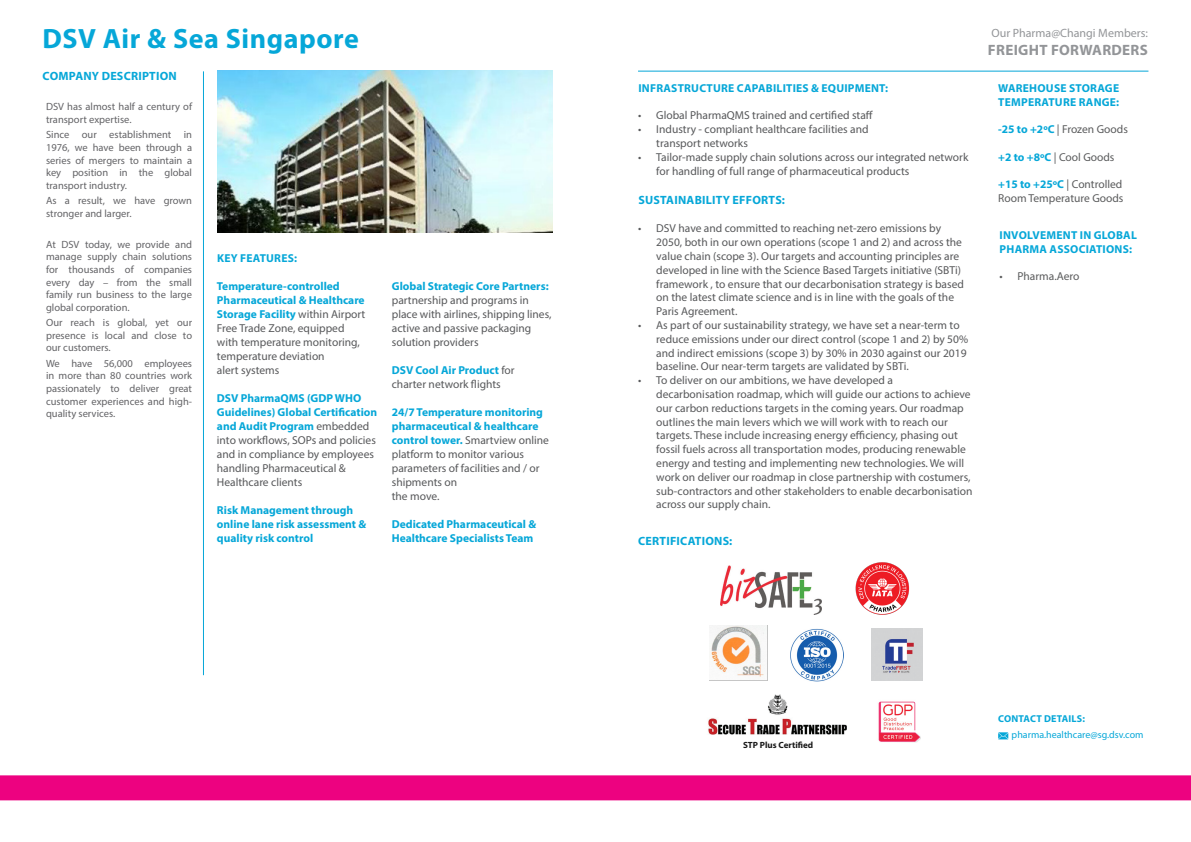
<style>
.page{position:relative;width:1191px;height:842px;background:#fff}
.page>*{position:absolute;margin:0;border:0;box-sizing:border-box;transform-origin:0 0}
.t1{font:700 28px "Myriad Pro";letter-spacing:.02em;color:#06a7d8}
.t2{font:700 15px "Myriad Pro";letter-spacing:.02em;color:#939598}
.t3{font:700 12px "Myriad Pro";letter-spacing:.02em;color:#06a7d8}
.t4{font:12px "Myriad Pro";color:#939598}
.t5{font:11.5px/13.8px "Myriad Pro";color:#57585a}
.t6{font:700 11.5px/14px "Myriad Pro";color:#06a7d8}
.t7{font:700 11.5px/13.8px "Myriad Pro";letter-spacing:.02em;color:#06a7d8}
.t8{font:11.5px/13.8px "Myriad Pro";color:#5a5b5c}
.t9{font:10.5px/12.6px "Myriad Pro";color:#636366;text-align:justify}
.t10{font:10px "Myriad Pro";color:#06a7d8}
.t11{font:700 10px "Myriad Pro";letter-spacing:.02em;color:#06a7d8}
.t12{font:700 9px "Myriad Pro";color:#191919}
.s1{font-weight:700;color:#06a7d8}
.s2{font-weight:400;color:#57585a}
</style>
<div class="page">
<div style="left:0;top:775px;width:1191px;height:25px;background:#ed0280"></div>
<hr style="left:203px;top:71px;width:1px;height:604px;background:#06a7d8">
<svg style="left:998px;top:732px;width:10px;height:7px"></svg>
<hr style="left:638px;top:71px;width:510px;height:1px;background:#06a7d8">
<img style="left:790px;top:628px;width:53px;height:54px">
<img style="left:878px;top:701px;width:42px;height:42px">
<img style="left:720px;top:566px;width:101px;height:48px">
<img style="left:708px;top:694px;width:139px;height:41px">
<img style="left:217px;top:71px;width:336px;height:161px">
<img style="left:709px;top:625px;width:58px;height:56px">
<img style="left:855px;top:562px;width:55px;height:53px">
<img style="left:871px;top:629px;width:51px;height:51px">
<p class="t1" style="left:43px;top:21px;width:318px">DSV Air &amp; Sea Singapore</p>
<p class="t3" style="left:43px;top:68px;width:136px">COMPANY DESCRIPTION</p>
<p class="t9" style="left:46px;top:100px;width:147px">DSV has almost half a century of transport expertise.</p>
<p class="t9" style="left:46px;top:128px;width:148px">Since our establishment in 1976, we have been through a series of mergers to maintain a key position in the global transport industry.</p>
<p class="t9" style="left:46px;top:194px;width:147px">As a result, we have grown stronger and larger.</p>
<p class="t9" style="left:46px;top:238px;width:147px">At DSV today, we provide and manage supply chain solutions for thousands of companies every day – from the small family run business to the large global corporation.</p>
<p class="t9" style="left:46px;top:316px;width:147px">Our reach is global, yet our presence is local and close to our customers.</p>
<p class="t9" style="left:46px;top:357px;width:148px">We have 56,000 employees in more than 80 countries work passionately to deliver great customer experiences and high&shy;quality services.</p>
<p class="t7" style="left:217px;top:251px;width:81px">KEY FEATURES:</p>
<p class="t5" style="left:217px;top:279px;width:150px"><span class="s1">Temperature-controlled<br>Pharmaceutical &amp; Healthcare<br>Storage Facility</span> within Airport<br>Free Trade Zone, equipped with temperature monitoring, temperature deviation</p>
<p class="t5" style="left:217px;top:363px;width:64px">alert systems</p>
<p class="t5" style="left:217px;top:391px;width:162px"><span class="s1">DSV PharmaQMS (GDP WHO<br>Guidelines) Global Certification and Audit Program</span> embedded into workflows, SOPs and policies and in compliance by employees handling Pharmaceutical &amp;<br>Healthcare clients</p>
<p class="t6" style="left:217px;top:503px;width:151px">Risk Management through online lane risk assessment &amp; quality risk control</p>
<p class="t5" style="left:392px;top:279px;width:161px"><span class="s1">Global Strategic Core Partners: </span>partnership and programs in place with airlines, shipping lines, active and passive packaging solution providers</p>
<p class="t6" style="left:392px;top:363px;width:124px">DSV Cool Air Product <span class="s2">for</span></p>
<p class="t5" style="left:392px;top:377px;width:110px">charter network flights</p>
<p class="t5" style="left:392px;top:405px;width:159px"><span class="s1">24/7 Temperature monitoring pharmaceutical &amp; healthcare control tower.</span> Smartview online platform to monitor various parameters of facilities and / or shipments on</p>
<p class="t5" style="left:392px;top:489px;width:49px">the move.</p>
<p class="t6" style="left:392px;top:517px;width:146px">Dedicated Pharmaceutical &amp;<br>Healthcare Specialists Team</p>
<p class="t7" style="left:638px;top:81px;width:251px">INFRASTRUCTURE CAPABILITIES &amp; EQUIPMENT:</p>
<p class="t5" style="left:638px;top:108px;width:236px">• Global PharmaQMS trained and certified staff</p>
<p class="t5" style="left:656px;top:122px;width:214px;text-indent:-18px">• Industry - compliant healthcare facilities and transport networks</p>
<p class="t5" style="left:656px;top:150px;width:314px;text-indent:-18px">• Tailor-made supply chain solutions across our integrated network for handling of full range of pharmaceutical products</p>
<p class="t3" style="left:638px;top:192px;width:148px">SUSTAINABILITY EFFORTS:</p>
<p class="t5" style="left:656px;top:221px;width:309px;text-indent:-18px">• DSV have and committed to reaching net-zero emissions by 2050, both in our own operations (scope 1 and 2) and across the value chain (scope 3). Our targets and accounting principles are developed in line with the Science Based Targets initiative (SBTi) framework , to ensure that our decarbonisation strategy is based on the latest climate science and is in line with the goals of the Paris Agreement.</p>
<p class="t5" style="left:656px;top:318px;width:313px;text-indent:-18px">• As part of our sustainability strategy, we have set a near-term to reduce emissions under our direct control (scope 1 and 2) by 50% and indirect emissions (scope 3) by 30% in 2030 against our 2019 baseline. Our near-term targets are validated by SBTi.</p>
<p class="t5" style="left:656px;top:373px;width:318px;text-indent:-18px">• To deliver on our ambitions, we have developed a decarbonisation roadmap, which will guide our actions to achieve our carbon reductions targets in the coming years. Our roadmap outlines the main levers which we will work with to reach our targets. These include increasing energy efficiency, phasing out fossil fuels across all transportation modes, producing renewable energy and testing and implementing new technologies. We will work on deliver our roadmap in close partnership with costumers, sub-contractors and other stakeholders to enable decarbonisation across our supply chain.</p>
<p class="t3" style="left:638px;top:533px;width:96px">CERTIFICATIONS:</p>
<p class="t4" style="left:991px;top:26px;width:158px">Our Pharma@Changi Members:</p>
<p class="t2" style="left:988px;top:41px;width:161px">FREIGHT FORWARDERS</p>
<p class="t7" style="left:998px;top:81px;width:122px">WAREHOUSE STORAGE<br>TEMPERATURE RANGE:</p>
<p class="t8" style="left:998px;top:122px;width:131px"><span class="s1">-25 to +2ºC</span> | Frozen Goods</p>
<p class="t8" style="left:998px;top:150px;width:118px"><span class="s1">+2 to +8ºC</span> | Cool Goods</p>
<p class="t8" style="left:998px;top:177px;width:127px"><span class="s1">+15 to +25ºC</span> | Controlled<br>Room Temperature Goods</p>
<p class="t7" style="left:999px;top:228px;width:139px">INVOLVEMENT IN GLOBAL<br>PHARMA ASSOCIATIONS:</p>
<p class="t8" style="left:999px;top:269px;width:81px">• Pharma.Aero</p>
<p class="t12" style="left:743px;top:739px;width:72px">STP Plus Certified</p>
<p class="t11" style="left:998px;top:712px;width:88px">CONTACT DETAILS:</p>
<p class="t10" style="left:1011px;top:728px;width:133px">pharma.healthcare@sg.dsv.com</p>
</div>
